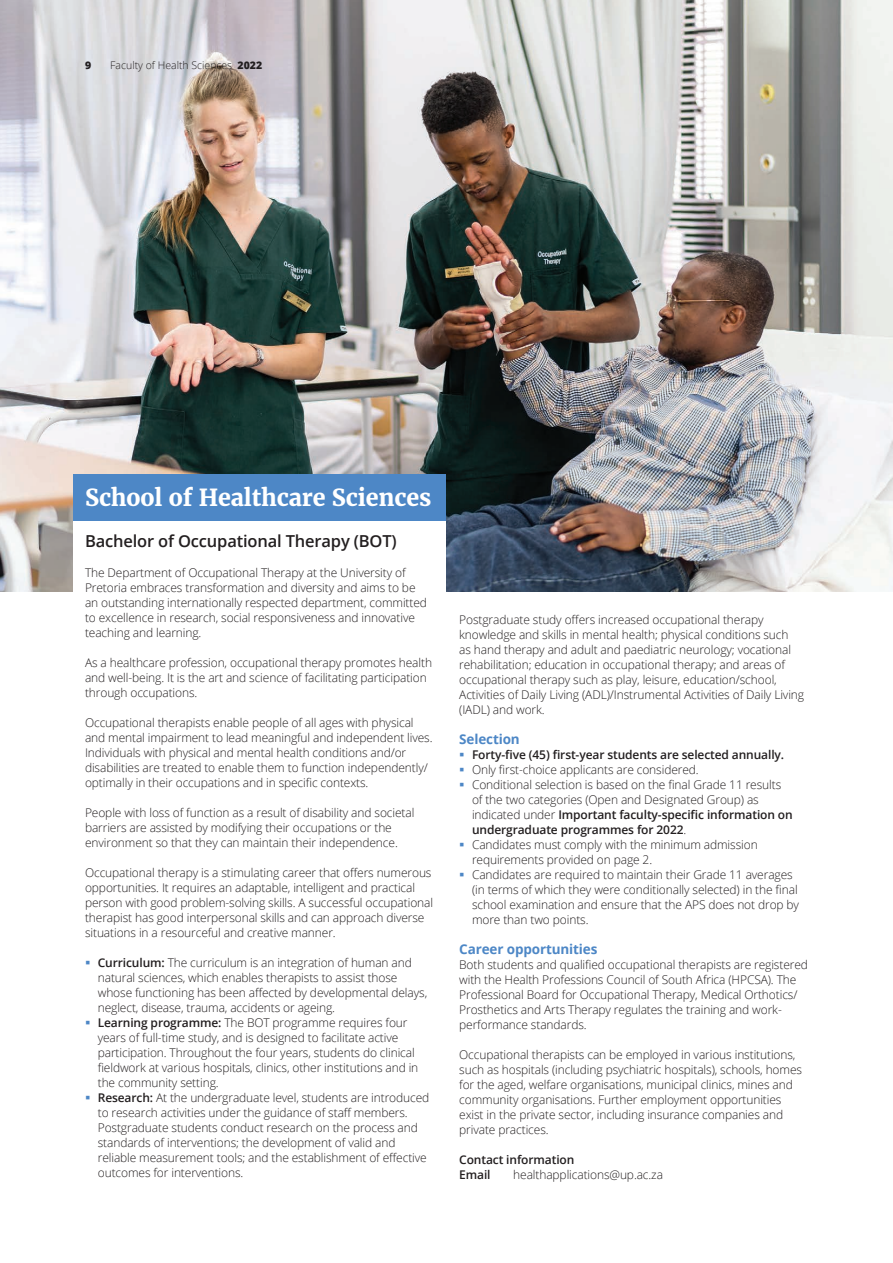
<style>
.page{position:relative;width:893px;height:1263px;background:#fff}
.page>*{position:absolute;margin:0;border:0;box-sizing:border-box;transform-origin:0 0}
.t1{font:700 23.25px "Merriweather";letter-spacing:-.005em;color:#fff}
.t2{font:600 16.5px "Open Sans";letter-spacing:-.01em;color:#231f20}
.t3{font:700 13.5px "Open Sans";letter-spacing:-.01em;color:#4d87c6}
.t4{font:300 12px/15px "Open Sans";letter-spacing:-.01em;color:#231f20}
.t5{font:600 12px/15px "Open Sans";letter-spacing:-.01em;color:#231f20}
.t6{font:300 10.5px "Open Sans";color:#231f20}
.t7{font:800 10.5px "Open Sans";color:#231f20}
.s1{font-weight:800}
.s2{font-weight:600}
</style>
<div class="page">
<img style="left:0;top:0;width:893px;height:592px">
<div style="left:73px;top:521px;width:373px;height:108px;background:#fff"></div>
<div style="left:73px;top:474px;width:373px;height:47px;background:#4d87c6"></div>
<p class="t7" style="left:85px;top:57px;width:8px">9</p>
<p class="t6" style="left:110px;top:58px;width:153px">Faculty of Health Sciences <span class="s1">2022</span></p>
<h1 class="t1" style="left:85px;top:483px;width:348px">School of Healthcare Sciences</h1>
<h2 class="t2" style="left:85px;top:529px;width:313px">Bachelor of Occupational Therapy (BOT)</h2>
<p class="t4" style="left:85px;top:564px;width:343px">The Department of Occupational Therapy at the University of Pretoria embraces transformation and diversity and aims to be an outstanding internationally respected department, committed to excellence in research, social responsiveness and innovative teaching and learning.</p>
<p class="t4" style="left:85px;top:654px;width:349px">As a healthcare profession, occupational therapy promotes health and well-being. It is the art and science of facilitating participation through occupations.</p>
<p class="t4" style="left:85px;top:714px;width:349px">Occupational therapists enable people of all ages with physical and mental impairment to lead meaningful and independent lives.<br>Individuals with physical and mental health conditions and/or disabilities are treated to enable them to function independently/ optimally in their occupations and in specific contexts.</p>
<p class="t4" style="left:85px;top:804px;width:331px">People with loss of function as a result of disability and societal barriers are assisted by modifying their occupations or the environment so that they can maintain their independence.</p>
<p class="t4" style="left:85px;top:864px;width:350px">Occupational therapy is a stimulating career that offers numerous opportunities. It requires an adaptable, intelligent and practical person with good problem-solving skills. A successful occupational therapist has good interpersonal skills and can approach diverse situations in a resourceful and creative manner.</p>
<p class="t4" style="left:98px;top:954px;width:333px"><span class="s2">Curriculum:</span> The curriculum is an integration of human and natural sciences, which enables therapists to assist those whose functioning has been affected by developmental delays, neglect, disease, trauma, accidents or ageing.<br><span class="s2">Learning programme:</span> The BOT programme requires four years of full-time study, and is designed to facilitate active participation. Throughout the four years, students do clinical fieldwork at various hospitals, clinics, other institutions and in the community setting.<br><span class="s2">Research:</span> At the undergraduate level, students are introduced to research activities under the guidance of staff members.<br>Postgraduate students conduct research on the process and standards of interventions; the development of valid and reliable measurement tools; and the establishment of effective outcomes for interventions.</p>
<p class="t4" style="left:459px;top:611px;width:346px">Postgraduate study offers increased occupational therapy knowledge and skills in mental health; physical conditions such<br>as hand therapy and adult and paediatric neurology; vocational rehabilitation; education in occupational therapy; and areas of occupational therapy such as play, leisure, education/school, Activities of Daily Living (ADL)/Instrumental Activities of Daily Living (IADL) and work.</p>
<p class="t3" style="left:459px;top:729px;width:62px">Selection</p>
<p class="t5" style="left:472px;top:746px;width:314px">Forty-five (45) first-year students are selected annually.</p>
<p class="t4" style="left:472px;top:761px;width:329px">Only first-choice applicants are considered.<br>Conditional selection is based on the final Grade 11 results<br>of the two categories (Open and Designated Group) as indicated under <span class="s2">Important faculty-specific information on undergraduate programmes for 2022</span>.<br>Candidates must comply with the minimum admission requirements provided on page 2.<br>Candidates are required to maintain their Grade 11 averages (in terms of which they were conditionally selected) in the final school examination and ensure that the APS does not drop by more than two points.</p>
<p class="t3" style="left:459px;top:939px;width:140px">Career opportunities</p>
<p class="t4" style="left:459px;top:956px;width:350px">Both students and qualified occupational therapists are registered with the Health Professions Council of South Africa (HPCSA). The Professional Board for Occupational Therapy, Medical Orthotics/ Prosthetics and Arts Therapy regulates the training and work&shy;performance standards.</p>
<p class="t4" style="left:459px;top:1046px;width:344px">Occupational therapists can be employed in various institutions, such as hospitals (including psychiatric hospitals), schools, homes for the aged, welfare organisations, municipal clinics, mines and community organisations. Further employment opportunities exist in the private sector, including insurance companies and private practices.</p>
<p class="t5" style="left:459px;top:1151px;width:117px">Contact information<br>Email</p>
<p class="t4" style="left:513px;top:1166px;width:151px">healthapplications@up.ac.za</p>
</div>
